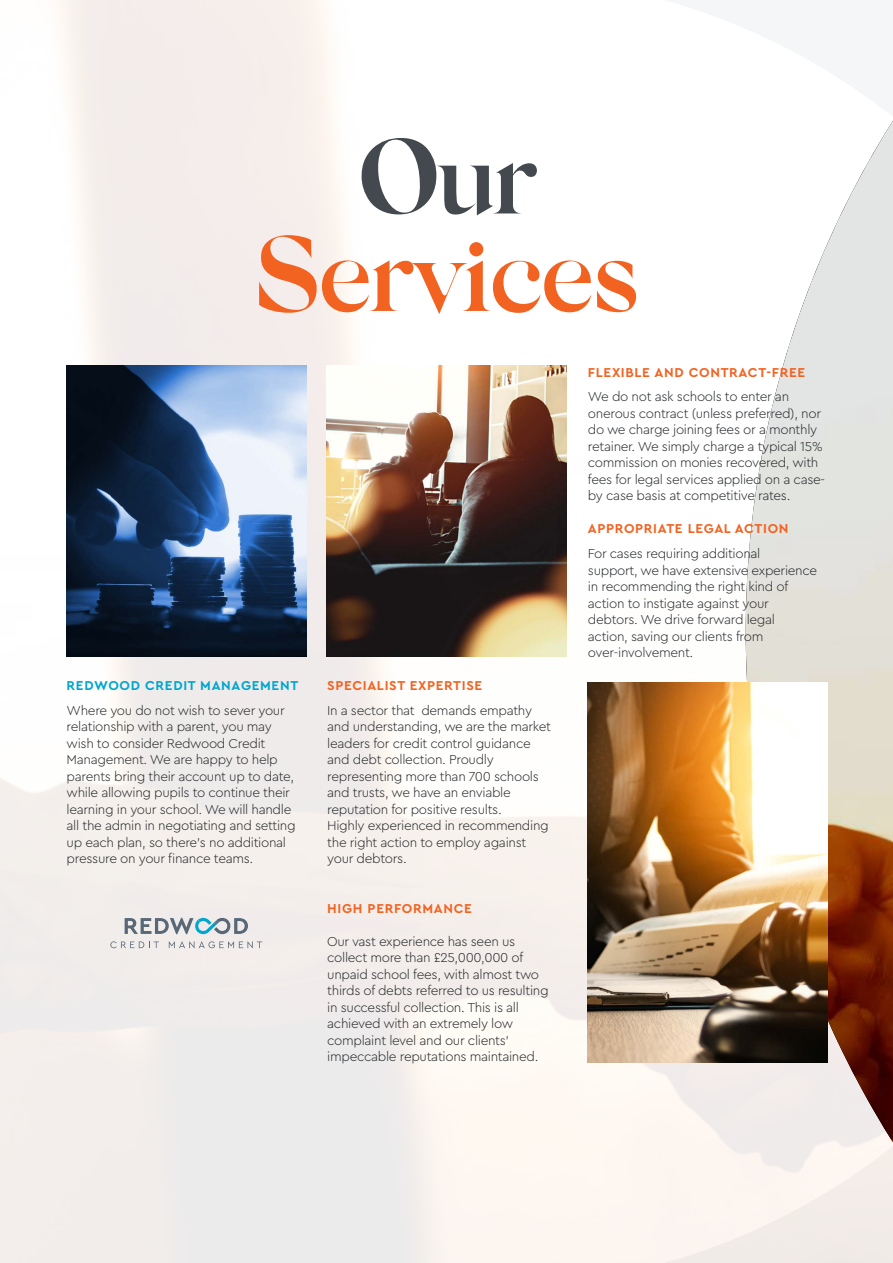
<style>
.page{position:relative;width:893px;height:1263px;background:#fff}
.page>*{position:absolute;margin:0;border:0;box-sizing:border-box;transform-origin:0 0}
.t1{font:600 106.5px "Silk Serif";letter-spacing:-.05em;color:#f26322}
.t2{font:600 106.5px "Silk Serif";color:#43494e}
.t3{font:300 13.5px/16.5px "Cera Pro";letter-spacing:-.025em;color:#232629}
.t4{font:700 13.5px "Cera Pro";letter-spacing:.05em;color:#f26322}
.t5{font:700 13.5px "Cera Pro";letter-spacing:.05em;color:#00a6ce}
</style>
<div class="page">
<img style="left:0;top:0;width:637px;height:1263px">
<svg style="left:637px;top:611px;width:109px;height:652px;fill:#fcf5f0"></svg>
<svg style="left:746px;top:120px;width:147px;height:1143px"></svg>
<img style="left:67px;top:366px;width:239px;height:290px">
<img style="left:588px;top:682px;width:239px;height:380px">
<svg style="left:110px;top:941px;width:49px;height:7px"></svg>
<svg style="left:169px;top:941px;width:93px;height:7px"></svg>
<svg style="left:125px;top:917px;width:123px;height:17px;background:#a8b6be"></svg>
<img style="left:327px;top:366px;width:239px;height:290px">
<h1 class="t2" style="left:355px;top:114px;width:184px">Our</h1>
<h1 class="t1" style="left:254px;top:212px;width:387px">Services</h1>
<p class="t5" style="left:67px;top:677px;width:233px">REDWOOD CREDIT MANAGEMENT</p>
<p class="t3" style="left:67px;top:701px;width:231px">Where you do not wish to sever your relationship with a parent, you may wish to consider Redwood Credit Management. We are happy to help parents bring their account up to date, while allowing pupils to continue their learning in your school. We will handle all the admin in negotiating and setting up each plan, so there’s no additional pressure on your finance teams.</p>
<p class="t4" style="left:327px;top:677px;width:157px">SPECIALIST EXPERTISE</p>
<p class="t3" style="left:327px;top:701px;width:225px">In a sector that demands empathy and understanding, we are the market leaders for credit control guidance and debt collection. Proudly representing more than 700 schools and trusts, we have an enviable reputation for positive results.<br>Highly experienced in recommending the right action to employ against your debtors.</p>
<p class="t4" style="left:327px;top:899px;width:146px">HIGH PERFORMANCE</p>
<p class="t3" style="left:327px;top:932px;width:223px">Our vast experience has seen us collect more than £25,000,000 of unpaid school fees, with almost two thirds of debts referred to us resulting in successful collection. This is all achieved with an extremely low complaint level and our clients’ impeccable reputations maintained.</p>
<p class="t4" style="left:588px;top:363px;width:219px">FLEXIBLE AND CONTRACT-FREE</p>
<p class="t3" style="left:588px;top:388px;width:239px">We do not ask schools to enter an onerous contract (unless preferred), nor do we charge joining fees or a monthly retainer. We simply charge a typical 15% commission on monies recovered, with fees for legal services applied on a case&shy;by case basis at competitive rates.</p>
<p class="t4" style="left:588px;top:520px;width:202px">APPROPRIATE LEGAL ACTION</p>
<p class="t3" style="left:588px;top:545px;width:231px">For cases requiring additional<br>support, we have extensive experience in recommending the right kind of action to instigate against your debtors. We drive forward legal action, saving our clients from over-involvement.</p>
</div>
